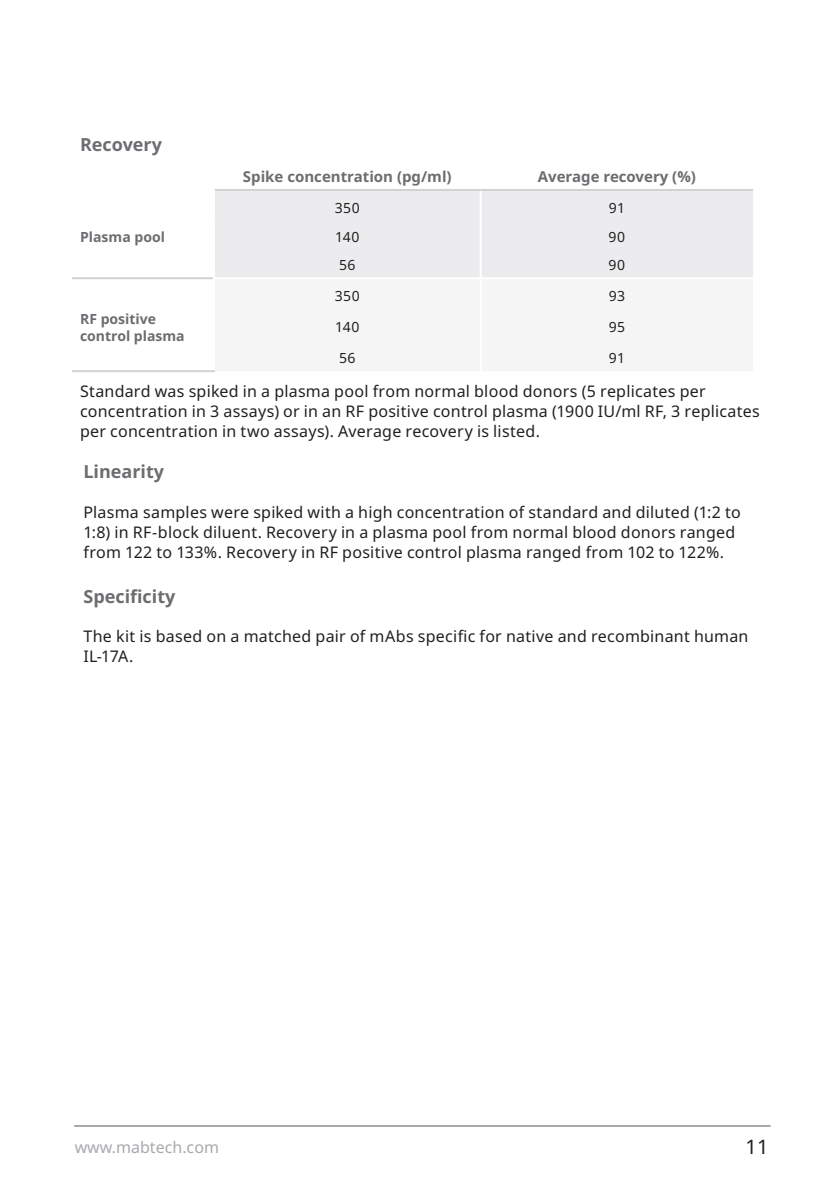
<style>
.page{position:relative;width:840px;height:1191px;background:#fff}
.page>*{position:absolute;margin:0;border:0;box-sizing:border-box;transform-origin:0 0}
.Page-number{font:20px "Noto Sans";color:#231f20}
.t1{font:700 18px "Noto Sans";color:#6c6d70}
.body{font:16px/20px "Noto Sans";letter-spacing:.015em;color:#231f20}
.t2{font:16px "Noto Sans";color:#a8a9ad}
.H2_centered{font:700 15px "Noto Sans";color:#6c6d70}
.Tablerowlleft{font:700 14px/16.8px "Noto Sans";color:#6c6d70}
.Table_Body__Centered{font:14px "Noto Sans";letter-spacing:.025em;color:#231f20}
</style>
<div class="page">
<hr style="left:74px;top:1125px;width:696px;height:2px;background:#231f20">
<div style="left:215px;top:191px;width:537px;height:86px;background:#ececee"></div>
<hr style="left:479px;top:191px;width:2px;height:30px;background:#fff">
<hr style="left:479px;top:221px;width:2px;height:26px;background:#fff">
<hr style="left:479px;top:247px;width:2px;height:30px;background:#fff">
<hr style="left:72px;top:277px;width:141px;height:2px;background:#d1d2d4">
<hr style="left:72px;top:370px;width:143px;height:2px;background:#d1d2d4">
<hr style="left:215px;top:189px;width:265px;height:2px;background:#d1d2d4">
<hr style="left:480px;top:189px;width:272px;height:2px;background:#d1d2d4">
<h2 class="t1" style="left:80px;top:134px;width:83px">Recovery</h2>
<p class="Tablerowlleft" style="left:80px;top:228px;width:86px">Plasma pool</p>
<p class="H2_centered" style="left:243px;top:168px;width:210px">Spike concentration (pg/ml)</p>
<p class="H2_centered" style="left:537px;top:168px;width:159px">Average recovery (%)</p>
<p class="Table_Body__Centered" style="left:335px;top:200px;width:26px">350</p>
<p class="Table_Body__Centered" style="left:608px;top:200px;width:18px">91</p>
<p class="Table_Body__Centered" style="left:335px;top:228px;width:26px">140</p>
<p class="Table_Body__Centered" style="left:608px;top:228px;width:18px">90</p>
<p class="Table_Body__Centered" style="left:339px;top:257px;width:18px">56</p>
<p class="Table_Body__Centered" style="left:608px;top:257px;width:18px">90</p>
<p class="Table_Body__Centered" style="left:335px;top:288px;width:26px">350</p>
<p class="Table_Body__Centered" style="left:608px;top:288px;width:18px">93</p>
<p class="Table_Body__Centered" style="left:335px;top:319px;width:26px">140</p>
<p class="Table_Body__Centered" style="left:608px;top:319px;width:18px">95</p>
<p class="Table_Body__Centered" style="left:339px;top:350px;width:18px">56</p>
<p class="Table_Body__Centered" style="left:608px;top:350px;width:18px">91</p>
<p class="body" style="left:80px;top:382px;width:681px">Standard was spiked in a plasma pool from normal blood donors (5 replicates per concentration in 3 assays) or in an RF positive control plasma (1900 IU/ml RF, 3 replicates per concentration in two assays). Average recovery is listed.</p>
<h2 class="t1" style="left:83px;top:461px;width:82px">Linearity</h2>
<p class="body" style="left:83px;top:502px;width:658px">Plasma samples were spiked with a high concentration of standard and diluted (1:2 to<br>1:8) in RF-block diluent. Recovery in a plasma pool from normal blood donors ranged from 122 to 133%. Recovery in RF positive control plasma ranged from 102 to 122%.</p>
<h2 class="t1" style="left:83px;top:586px;width:93px">Specificity</h2>
<p class="body" style="left:83px;top:627px;width:666px">The kit is based on a matched pair of mAbs specific for native and recombinant human<br>IL-17A.</p>
<p class="Tablerowlleft" style="left:80px;top:310px;width:106px">RF positive control plasma</p>
<p class="t2" style="left:75px;top:1138px;width:146px">www.mabtech.com</p>
<p class="Page-number" style="left:745px;top:1135px;width:24px">11</p>
</div>
